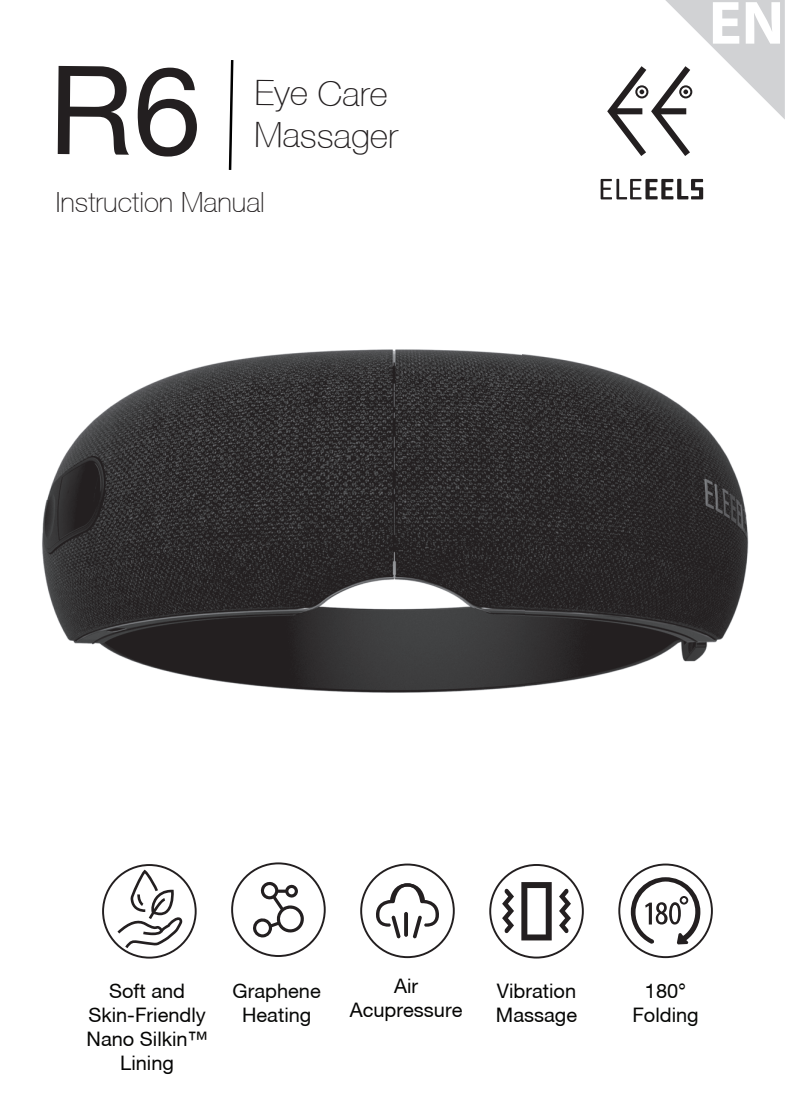
<style>
.page{position:relative;width:785px;height:1100px;background:#fff}
.page>*{position:absolute;margin:0;border:0;box-sizing:border-box;transform-origin:0 0}
.t1{font:700 61.5px "Myriad Pro";color:#fff}
.t2{font:100 35px/42px "Helvetica Neue CE";color:#231f20}
.t3{font:100 27.75px "Helvetica Neue CE";color:#231f20}
.t4{font:20px/24px "Helvetica Neue CE";color:#050504;text-align:center}
.t5{font:20px/24px "Helvetica Neue CE";color:#070807;text-align:center}
.t6{font:20px/24px "Helvetica Neue CE";color:#060705;text-align:center}
</style>
<div class="page">
<img style="left:42px;top:60px;width:707px;height:899px">
<svg style="left:600px;top:179px;width:103px;height:20px"></svg>
<svg style="left:229px;top:60px;width:4px;height:110px"></svg>
<svg style="left:618px;top:863px;width:95px;height:95px"></svg>
<svg style="left:231px;top:862px;width:95px;height:95px"></svg>
<svg style="left:360px;top:863px;width:95px;height:95px"></svg>
<svg style="left:489px;top:864px;width:95px;height:94px"></svg>
<svg style="left:102px;top:864px;width:95px;height:94px"></svg>
<svg style="left:607px;top:0;width:178px;height:156px"></svg>
<svg style="left:58px;top:66px;width:139px;height:91px"></svg>
<h2 class="t2" style="left:255px;top:72px;width:145px;rotate:1deg">Eye Care<br>Massager</h2>
<h3 class="t3" style="left:56px;top:186px;width:211px">Instruction Manual</h3>
<h1 class="t1" style="left:708px;top:-17px;width:77px">EN</h1>
<p class="t4" style="left:87px;top:979px;width:122px">Soft and<br>Skin-Friendly<br>Nano Silkin™<br>Lining</p>
<p class="t5" style="left:233px;top:979px;width:90px">Graphene<br>Heating</p>
<p class="t4" style="left:350px;top:974px;width:114px">Air<br>Acupressure</p>
<p class="t6" style="left:632px;top:979px;width:68px">180°<br>Folding</p>
<p class="t4" style="left:496px;top:979px;width:83px;text-align:left">Vibration<br>Massage</p>
</div>
